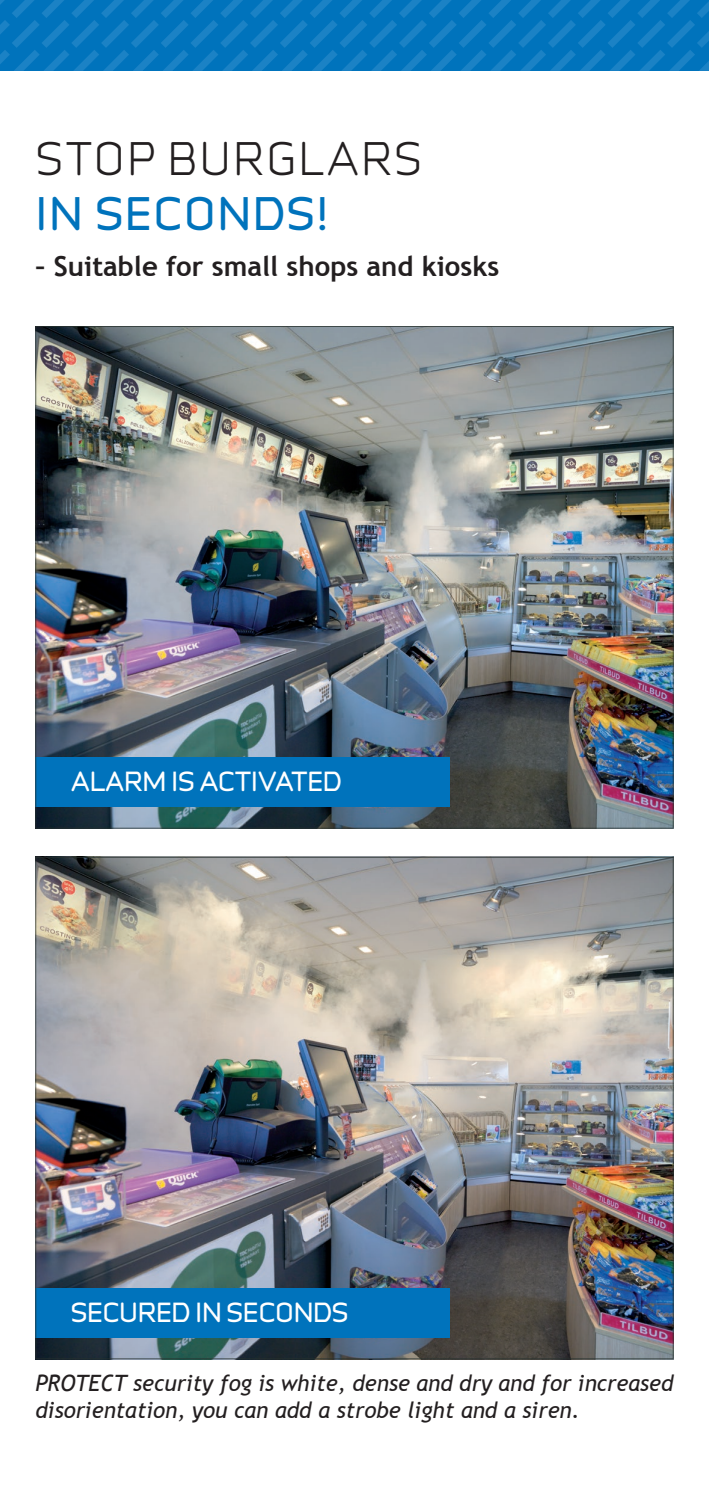
<style>
.page{position:relative;width:709px;height:1489px;background:#fff}
.page>*{position:absolute;margin:0;border:0;box-sizing:border-box;transform-origin:0 0}
.t1{font:42.5px "Infinity T Medium";letter-spacing:.065em;color:#231f20}
.t2{font:42.5px "Infinity T Bold";letter-spacing:.065em;color:#0073bc}
.t3{font:700 27.5px "Trebuchet MS";color:#231f20}
.t4{font:25px "Infinity T Bold";letter-spacing:.015em;color:#fff}
.t5{font:italic 22.5px/27.5px "Trebuchet MS";color:#231f20}
</style>
<div class="page">
<svg style="left:0;top:0;width:709px;height:71px;background:#0777be"></svg>
<img style="left:35px;top:856px;width:638px;height:503px">
<img style="left:35px;top:326px;width:638px;height:502px">
<h1 class="t1" style="left:36px;top:128px;width:387px">STOP BURGLARS</h1>
<h1 class="t2" style="left:36px;top:182px;width:294px">IN SECONDS!</h1>
<p class="t3" style="left:35px;top:249px;width:465px">– Suitable for small shops and kiosks</p>
<p class="t4" style="left:71px;top:763px;width:272px">ALARM IS ACTIVATED</p>
<p class="t4" style="left:71px;top:1293px;width:278px">SECURED IN SECONDS</p>
<p class="t5" style="left:35px;top:1368px;width:639px">PROTECT security fog is white, dense and dry and for increased disorientation, you can add a strobe light and a siren.</p>
</div>
